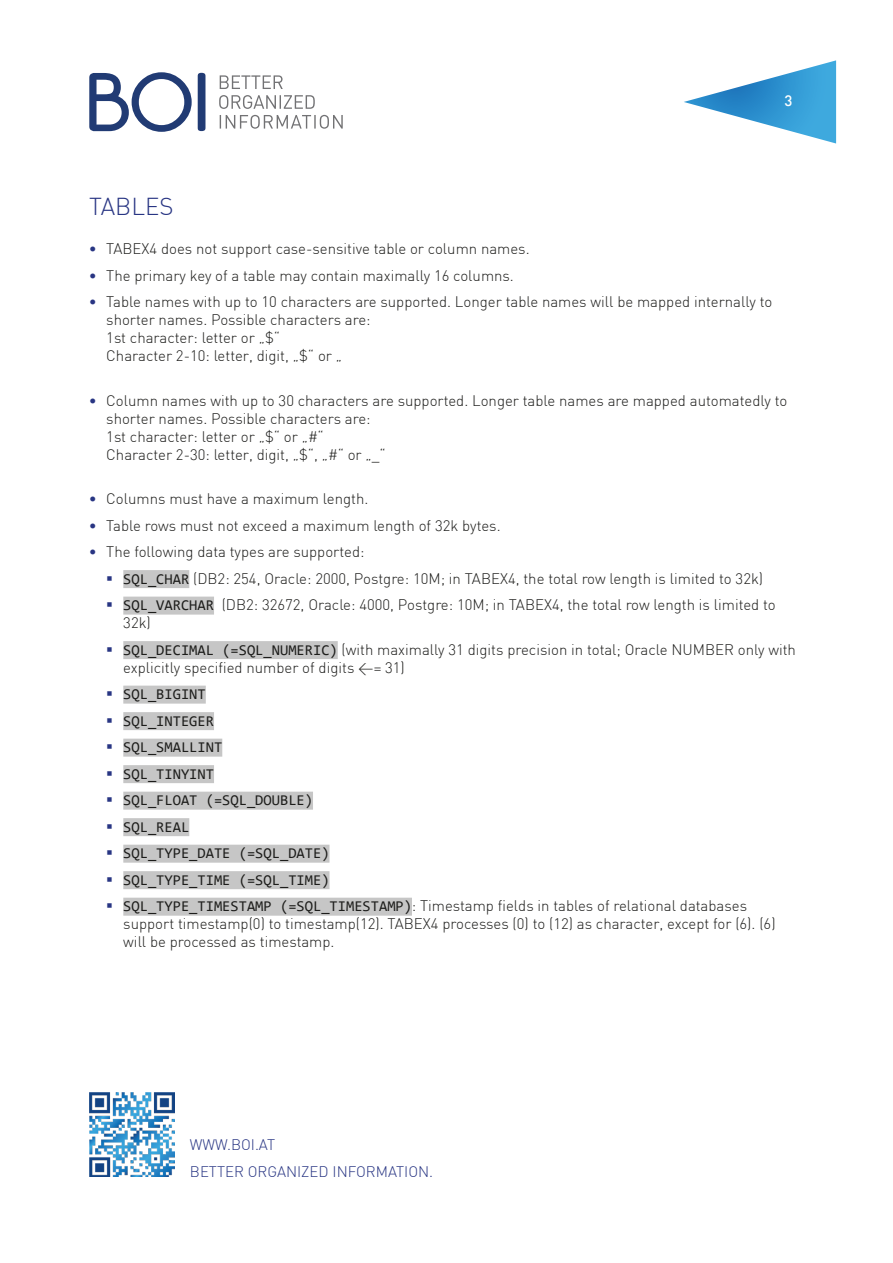
<style>
.page{position:relative;width:893px;height:1263px;background:#fff}
.page>*{position:absolute;margin:0;border:0;box-sizing:border-box;transform-origin:0 0}
.t1{font:300 24px "DIN";color:#283583}
.t2{font:300 15px/18px "DIN";color:#1d1d1b}
.t3{font:15px "Consolas";color:#1d1d1b}
.Footer_Filiale{font:300 15px "DIN";color:#283583}
.t4{font:500 15px "DIN";color:#fff}
.s1{font-weight:700;color:#283583}
.s2{font-family:"Consolas";font-weight:400}
</style>
<div class="page">
<svg style="left:220px;top:115px;width:123px;height:14px"></svg>
<svg style="left:219px;top:95px;width:96px;height:14px"></svg>
<svg style="left:220px;top:75px;width:63px;height:14px"></svg>
<div style="left:198px;top:73px;width:7px;height:58px;background:#213b74;border-radius:4px"></div>
<svg style="left:89px;top:72px;width:103px;height:60px"></svg>
<svg style="left:684px;top:60px;width:152px;height:84px"></svg>
<div style="left:123px;top:570px;width:66px;height:18px;background:#c6c6c6"></div>
<div style="left:123px;top:597px;width:91px;height:18px;background:#c6c6c6"></div>
<div style="left:123px;top:641px;width:215px;height:18px;background:#c6c6c6"></div>
<div style="left:123px;top:686px;width:83px;height:18px;background:#c6c6c6"></div>
<div style="left:123px;top:712px;width:91px;height:18px;background:#c6c6c6"></div>
<div style="left:123px;top:739px;width:99px;height:18px;background:#c6c6c6"></div>
<div style="left:123px;top:765px;width:91px;height:18px;background:#c6c6c6"></div>
<div style="left:123px;top:792px;width:190px;height:18px;background:#c6c6c6"></div>
<div style="left:123px;top:818px;width:66px;height:18px;background:#c6c6c6"></div>
<div style="left:123px;top:845px;width:206px;height:18px;background:#c6c6c6"></div>
<div style="left:123px;top:871px;width:206px;height:18px;background:#c6c6c6"></div>
<div style="left:123px;top:898px;width:289px;height:18px;background:#c6c6c6"></div>
<img style="left:89px;top:1093px;width:85px;height:83px">
<p class="t4" style="left:784px;top:91px;width:9px">3</p>
<h2 class="t1" style="left:89px;top:191px;width:86px">TABLES</h2>
<p class="t2" style="left:89px;top:239px;width:442px"><span class="s1">•</span> TABEX4 does not support case-sensitive table or column names.</p>
<p class="t2" style="left:89px;top:266px;width:426px"><span class="s1">•</span> The primary key of a table may contain maximally 16 columns.</p>
<p class="t2" style="left:106px;top:292px;width:667px;text-indent:-17px"><span class="s1">•</span> Table names with up to 10 characters are supported. Longer table names will be mapped internally to shorter names. Possible characters are:<br>1st character: letter or „$“<br>Character 2-10: letter, digit, „$“ or „</p>
<p class="t2" style="left:106px;top:391px;width:682px;text-indent:-17px"><span class="s1">•</span> Column names with up to 30 characters are supported. Longer table names are mapped automatedly to shorter names. Possible characters are:<br>1st character: letter or „$“ or „#“<br>Character 2-30: letter, digit, „$“, „#“ or „_“</p>
<p class="t2" style="left:89px;top:489px;width:281px"><span class="s1">•</span> Columns must have a maximum length.</p>
<p class="t2" style="left:89px;top:516px;width:413px"><span class="s1">•</span> Table rows must not exceed a maximum length of 32k bytes.</p>
<p class="t2" style="left:89px;top:542px;width:277px"><span class="s1">•</span> The following data types are supported:</p>
<p class="t2" style="left:123px;top:569px;width:641px"><span class="s2">SQL_CHAR</span> (DB2: 254, Oracle: 2000, Postgre: 10M; in TABEX4, the total row length is limited to 32k)</p>
<p class="t2" style="left:123px;top:595px;width:654px"><span class="s2">SQL_VARCHAR</span> (DB2: 32672, Oracle: 4000, Postgre: 10M; in TABEX4, the total row length is limited to<br>32k)</p>
<p class="t2" style="left:123px;top:640px;width:674px"><span class="s2">SQL_DECIMAL (=SQL_NUMERIC)</span> (with maximally 31 digits precision in total; Oracle NUMBER only with explicitly specified number of digits &lt;= 31)</p>
<p class="t3" style="left:123px;top:684px;width:84px">SQL_BIGINT</p>
<p class="t3" style="left:123px;top:710px;width:92px">SQL_INTEGER</p>
<p class="t3" style="left:123px;top:737px;width:101px">SQL_SMALLINT</p>
<p class="t3" style="left:123px;top:763px;width:92px">SQL_TINYINT</p>
<p class="t3" style="left:123px;top:790px;width:191px">SQL_FLOAT (=SQL_DOUBLE)</p>
<p class="t3" style="left:123px;top:816px;width:68px">SQL_REAL</p>
<p class="t3" style="left:123px;top:843px;width:208px">SQL_TYPE_DATE (=SQL_DATE)</p>
<p class="t3" style="left:123px;top:869px;width:208px">SQL_TYPE_TIME (=SQL_TIME)</p>
<p class="t2" style="left:123px;top:897px;width:654px"><span class="s2">SQL_TYPE_TIMESTAMP (=SQL_TIMESTAMP)</span>: Timestamp fields in tables of relational databases support timestamp(0) to timestamp(12). TABEX4 processes (0) to (12) as character, except for (6). (6) will be processed as timestamp.</p>
<p class="Footer_Filiale" style="left:190px;top:1136px;width:87px">WWW.BOI.AT</p>
<p class="Footer_Filiale" style="left:190px;top:1162px;width:245px">BETTER ORGANIZED INFORMATION.</p>
</div>
